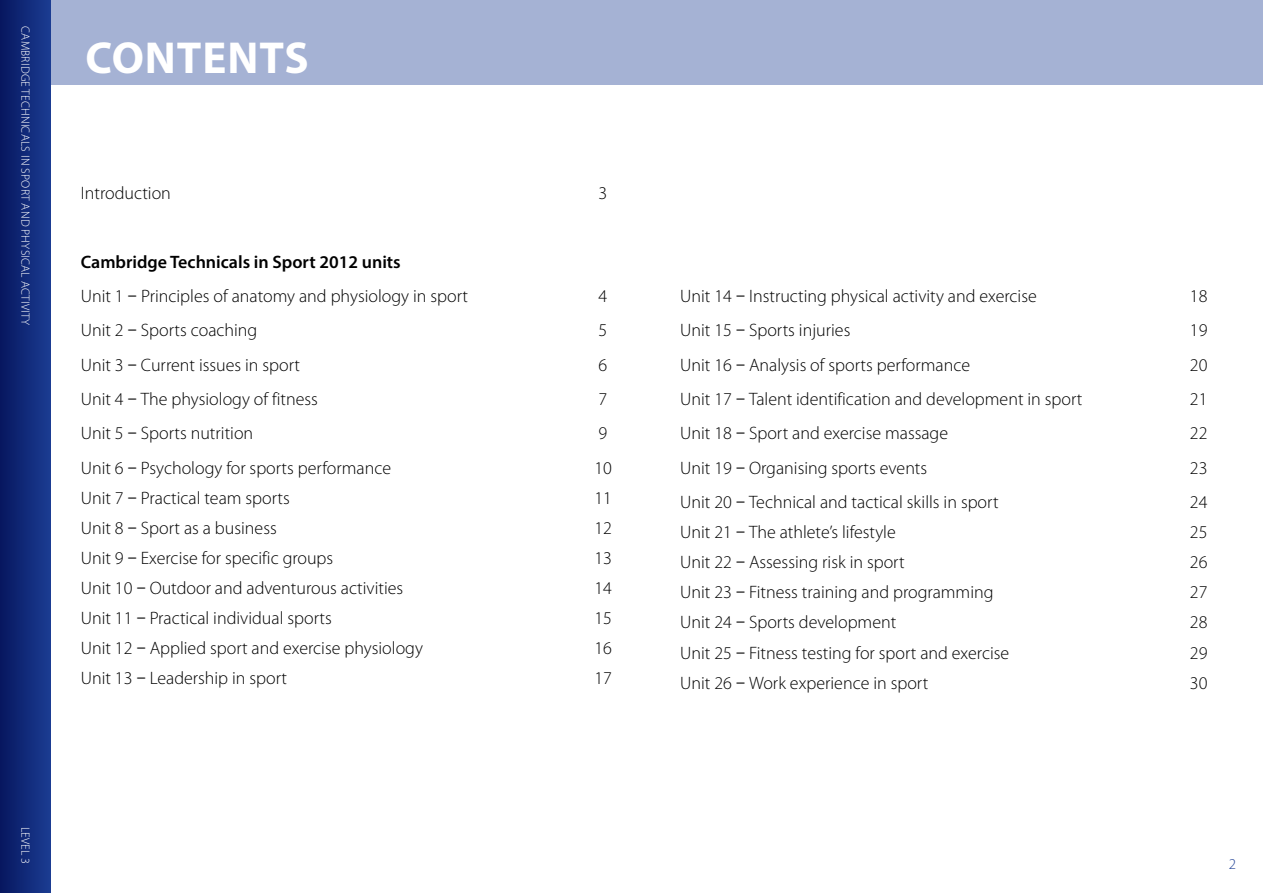
<style>
.page{position:relative;width:1263px;height:893px;background:#fff}
.page>*{position:absolute;margin:0;border:0;box-sizing:border-box;transform-origin:0 0}
.t1{font:700 45px "Myriad Pro";letter-spacing:.02em;color:#fff}
.Body_10pt{font:300 18px "Myriad Pro";color:#000}
.Body_10pt-2{font:600 18px "Myriad Pro";color:#000}
.Body_10pt-3{font:300 15px "Myriad Pro";color:#1c3e94}
.t2{font:300 12px "Myriad Pro";letter-spacing:.02em;color:#fff}
.s1{font-weight:400}
</style>
<div class="page">
<div style="left:0;top:0;width:51px;height:893px;background:linear-gradient(to right,#07175f,#1b3c92)"></div>
<div style="left:51px;top:0;width:1212px;height:85px;background:#a5b2d4"></div>
<p class="t2" style="left:32px;top:26px;width:301px;rotate:90deg">CAMBRIDGE TECHNICALS IN SPORT AND PHYSICAL ACTIVITY</p>
<p class="t1" style="left:85px;top:29px;width:225px">CONTENTS</p>
<p class="Body_10pt" style="left:81px;top:183px;width:92px">Introduction</p>
<p class="Body_10pt" style="left:598px;top:183px;width:10px">3</p>
<p class="Body_10pt-2" style="left:81px;top:250px;width:321px">Cambridge Technicals in Sport 2012 units</p>
<p class="Body_10pt" style="left:81px;top:286px;width:389px">Unit 1 <span class="s1">–</span> Principles of anatomy and physiology in sport</p>
<p class="Body_10pt" style="left:598px;top:286px;width:10px">4</p>
<p class="Body_10pt" style="left:81px;top:320px;width:178px">Unit 2 <span class="s1">–</span> Sports coaching</p>
<p class="Body_10pt" style="left:598px;top:320px;width:10px">5</p>
<p class="Body_10pt" style="left:81px;top:355px;width:221px">Unit 3 <span class="s1">–</span> Current issues in sport</p>
<p class="Body_10pt" style="left:598px;top:355px;width:10px">6</p>
<p class="Body_10pt" style="left:81px;top:389px;width:239px">Unit 4 <span class="s1">–</span> The physiology of fitness</p>
<p class="Body_10pt" style="left:598px;top:389px;width:10px">7</p>
<p class="Body_10pt" style="left:81px;top:423px;width:174px">Unit 5 <span class="s1">–</span> Sports nutrition</p>
<p class="Body_10pt" style="left:598px;top:423px;width:10px">9</p>
<p class="Body_10pt" style="left:81px;top:458px;width:312px">Unit 6 <span class="s1">–</span> Psychology for sports performance</p>
<p class="Body_10pt" style="left:594px;top:458px;width:19px">10</p>
<p class="Body_10pt" style="left:81px;top:488px;width:211px">Unit 7 <span class="s1">–</span> Practical team sports</p>
<p class="Body_10pt" style="left:594px;top:488px;width:19px">11</p>
<p class="Body_10pt" style="left:81px;top:518px;width:197px">Unit 8 <span class="s1">–</span> Sport as a business</p>
<p class="Body_10pt" style="left:594px;top:518px;width:19px">12</p>
<p class="Body_10pt" style="left:81px;top:548px;width:254px">Unit 9 <span class="s1">–</span> Exercise for specific groups</p>
<p class="Body_10pt" style="left:594px;top:548px;width:19px">13</p>
<p class="Body_10pt" style="left:81px;top:578px;width:324px">Unit 10 <span class="s1">–</span> Outdoor and adventurous activities</p>
<p class="Body_10pt" style="left:594px;top:578px;width:19px">14</p>
<p class="Body_10pt" style="left:81px;top:608px;width:252px">Unit 11 <span class="s1">–</span> Practical individual sports</p>
<p class="Body_10pt" style="left:594px;top:608px;width:19px">15</p>
<p class="Body_10pt" style="left:81px;top:638px;width:344px">Unit 12 <span class="s1">–</span> Applied sport and exercise physiology</p>
<p class="Body_10pt" style="left:594px;top:638px;width:19px">16</p>
<p class="Body_10pt" style="left:81px;top:668px;width:208px">Unit 13 <span class="s1">–</span> Leadership in sport</p>
<p class="Body_10pt" style="left:594px;top:668px;width:19px">17</p>
<p class="t2" style="left:32px;top:826px;width:39px;rotate:90deg">LEVEL 3</p>
<p class="Body_10pt" style="left:680px;top:286px;width:358px">Unit 14 <span class="s1">–</span> Instructing physical activity and exercise</p>
<p class="Body_10pt" style="left:1190px;top:286px;width:19px">18</p>
<p class="Body_10pt" style="left:680px;top:320px;width:172px">Unit 15 <span class="s1">–</span> Sports injuries</p>
<p class="Body_10pt" style="left:1190px;top:320px;width:19px">19</p>
<p class="Body_10pt" style="left:680px;top:355px;width:291px">Unit 16 <span class="s1">–</span> Analysis of sports performance</p>
<p class="Body_10pt" style="left:1190px;top:355px;width:19px">20</p>
<p class="Body_10pt" style="left:680px;top:389px;width:404px">Unit 17 <span class="s1">–</span> Talent identification and development in sport</p>
<p class="Body_10pt" style="left:1190px;top:389px;width:19px">21</p>
<p class="Body_10pt" style="left:680px;top:423px;width:269px">Unit 18 <span class="s1">–</span> Sport and exercise massage</p>
<p class="Body_10pt" style="left:1190px;top:423px;width:19px">22</p>
<p class="Body_10pt" style="left:680px;top:458px;width:249px">Unit 19 <span class="s1">–</span> Organising sports events</p>
<p class="Body_10pt" style="left:1190px;top:458px;width:19px">23</p>
<p class="Body_10pt" style="left:680px;top:492px;width:320px">Unit 20 <span class="s1">–</span> Technical and tactical skills in sport</p>
<p class="Body_10pt" style="left:1190px;top:492px;width:19px">24</p>
<p class="Body_10pt" style="left:680px;top:522px;width:217px">Unit 21 <span class="s1">–</span> The athlete’s lifestyle</p>
<p class="Body_10pt" style="left:1190px;top:522px;width:19px">25</p>
<p class="Body_10pt" style="left:680px;top:552px;width:226px">Unit 22 <span class="s1">–</span> Assessing risk in sport</p>
<p class="Body_10pt" style="left:1190px;top:552px;width:19px">26</p>
<p class="Body_10pt" style="left:680px;top:582px;width:315px">Unit 23 <span class="s1">–</span> Fitness training and programming</p>
<p class="Body_10pt" style="left:1190px;top:582px;width:19px">27</p>
<p class="Body_10pt" style="left:680px;top:613px;width:218px">Unit 24 <span class="s1">–</span> Sports development</p>
<p class="Body_10pt" style="left:1190px;top:613px;width:19px">28</p>
<p class="Body_10pt" style="left:680px;top:643px;width:330px">Unit 25 <span class="s1">–</span> Fitness testing for sport and exercise</p>
<p class="Body_10pt" style="left:1190px;top:643px;width:19px">29</p>
<p class="Body_10pt" style="left:680px;top:673px;width:250px">Unit 26 <span class="s1">–</span> Work experience in sport</p>
<p class="Body_10pt" style="left:1190px;top:673px;width:19px">30</p>
<p class="Body_10pt-3" style="left:1229px;top:855px;width:9px">2</p>
</div>
